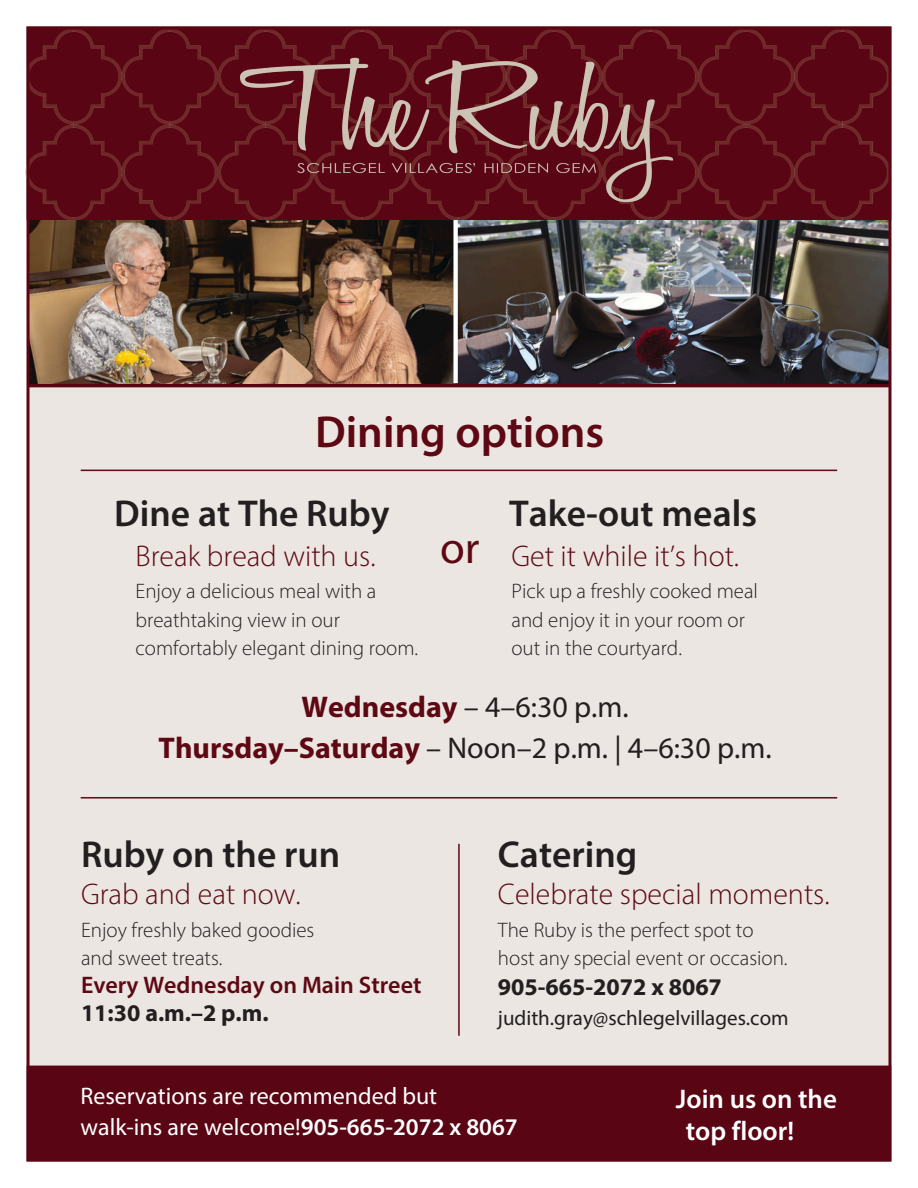
<style>
.page{position:relative;width:918px;height:1188px;background:#fff}
.page>*{position:absolute;margin:0;border:0;box-sizing:border-box;transform-origin:0 0}
.t1{font:600 45px "Myriad Pro";color:#5e0814}
.t2{font:45px "Myriad Pro";color:#5e0814}
.t3{font:600 37.5px "Myriad Pro";color:#231f20}
.t4{font:300 30px "Myriad Pro";color:#5e0814}
.t5{font:30px/41.7px "Myriad Pro";color:#231f20;text-align:center}
.t6{font:600 27px "Myriad Pro";color:#fff}
.t7{font:24px/30.3px "Myriad Pro";color:#fff}
.t8{font:600 24px/28.2px "Myriad Pro";color:#5e0814}
.t9{font:700 24px "Myriad Pro";color:#231f20}
.t10{font:300 21px/28.2px "Myriad Pro";color:#231f20}
.t11{font:21px "Myriad Pro";color:#231f20}
.s1{font-weight:700;color:#5e0814}
.s2{font-weight:700;color:#231f20}
.s3{font-weight:600}
</style>
<div class="page">
<img style="left:25px;top:26px;width:867px;height:1136px">
<img style="left:28px;top:220px;width:862px;height:163px">
<p class="t1" style="left:315px;top:413px;width:291px">Dining options</p>
<p class="t3" style="left:114px;top:498px;width:277px">Dine at The Ruby</p>
<p class="t3" style="left:509px;top:498px;width:249px">Take-out meals</p>
<p class="t2" style="left:440px;top:529px;width:41px">or</p>
<p class="t4" style="left:136px;top:543px;width:241px">Break bread with us.</p>
<p class="t10" style="left:136px;top:579px;width:284px">Enjoy a delicious meal with a breathtaking view in our comfortably elegant dining room.</p>
<h2 class="t4" style="left:511px;top:543px;width:229px">Get it while it’s hot.</h2>
<h3 class="t10" style="left:511px;top:579px;width:248px">Pick up a freshly cooked meal and enjoy it in your room or out in the courtyard.</h3>
<p class="t5" style="left:159px;top:688px;width:614px"><span class="s1">Wednesday</span> – 4–6:30 p.m.<br><span class="s1">Thursday–Saturday</span> – Noon–2 p.m. | 4–6:30 p.m.</p>
<p class="t3" style="left:81px;top:839px;width:261px">Ruby on the run</p>
<p class="t4" style="left:81px;top:881px;width:221px">Grab and eat now.</p>
<h1 class="t10" style="left:81px;top:917px;width:235px">Enjoy freshly baked goodies and sweet treats.</h1>
<h3 class="t8" style="left:81px;top:973px;width:342px">Every Wednesday on Main Street<br><span class="s2">11:30 a.m.–2 p.m.</span></h3>
<h3 class="t3" style="left:498px;top:839px;width:141px">Catering</h3>
<p class="t4" style="left:498px;top:881px;width:333px">Celebrate special moments.</p>
<h4 class="t10" style="left:498px;top:917px;width:291px">The Ruby is the perfect spot to host any special event or occasion.</h4>
<h3 class="t9" style="left:498px;top:977px;width:226px">905-665-2072 x 8067</h3>
<p class="t11" style="left:498px;top:1010px;width:292px">judith.gray@schlegelvillages.com</p>
<p class="t7" style="left:80px;top:1083px;width:439px">Reservations are recommended but walk-ins are welcome!<span class="s3">905-665-2072 x 8067</span></p>
<p class="t6" style="left:676px;top:1088px;width:163px">Join us on the</p>
<p class="t6" style="left:686px;top:1119px;width:110px">top floor!</p>
</div>
